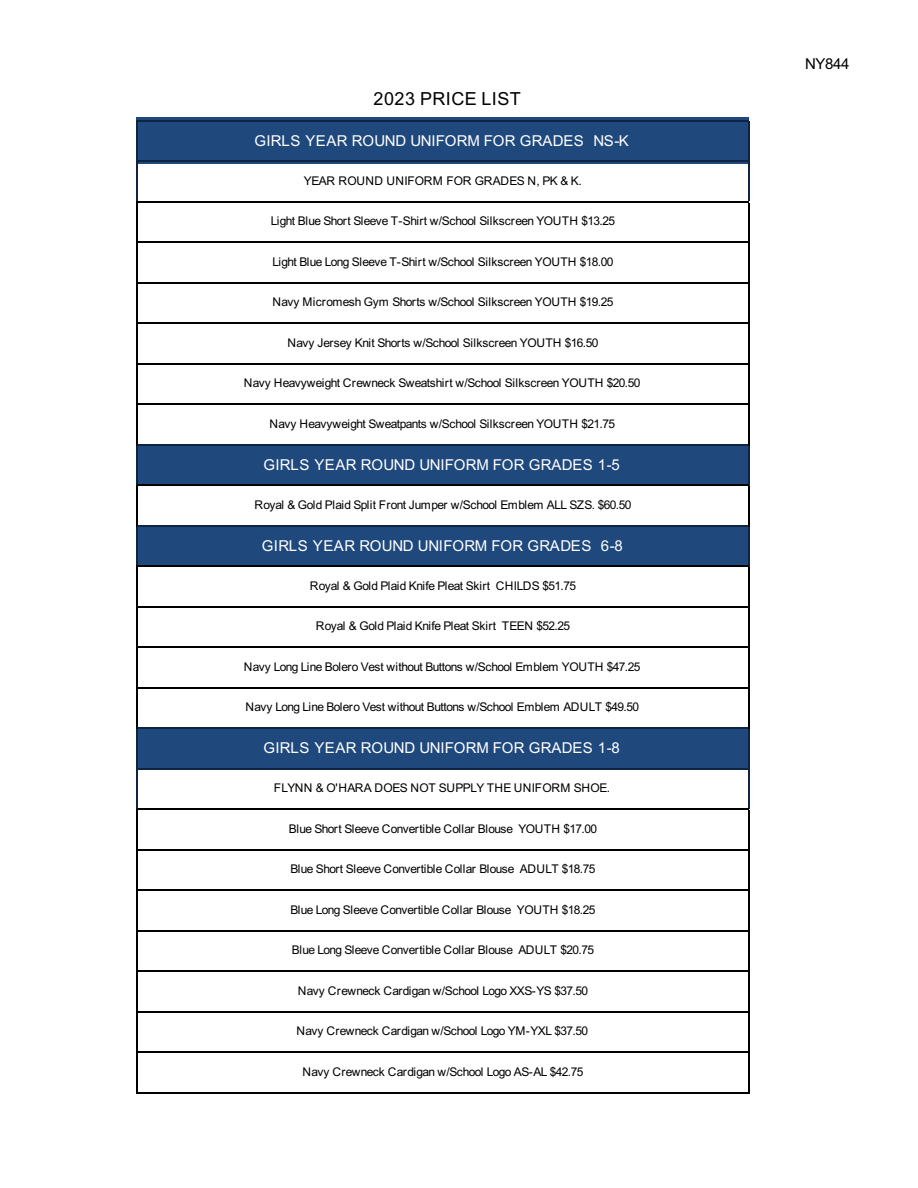
<style>
.page{position:relative;width:918px;height:1188px;background:#fff}
.page>*{position:absolute;margin:0;border:0;box-sizing:border-box;transform-origin:0 0}
.t1{font:18px "Arial";letter-spacing:.025em;color:#000}
.t2{font:15px "Arial";letter-spacing:.02em;color:#fff}
.t3{font:15px "Arial";letter-spacing:-.02em;color:#000}
.t4{font:12px "Arial";letter-spacing:-.04em;color:#000}
.t5{font:12px "Arial";letter-spacing:-.015em;color:#000}
.t6{font:12px "Arial";letter-spacing:-.005em;color:#000}
</style>
<div class="page">
<div style="left:136px;top:118px;width:612px;height:46px;background:#1f497d"></div>
<div style="left:137px;top:444px;width:612px;height:42px;background:#1f497d"></div>
<div style="left:137px;top:525px;width:612px;height:42px;background:#1f497d"></div>
<div style="left:137px;top:728px;width:612px;height:42px;background:#1f497d"></div>
<hr style="left:136px;top:120px;width:1px;height:81px;background:#0f2342">
<hr style="left:748px;top:122px;width:1px;height:79px;background:#0f2342">
<hr style="left:136px;top:201px;width:1px;height:245px;background:#000">
<hr style="left:748px;top:203px;width:1px;height:243px;background:#000">
<hr style="left:136px;top:446px;width:1px;height:39px;background:#0f2342">
<hr style="left:748px;top:446px;width:1px;height:39px;background:#0f2342">
<hr style="left:136px;top:485px;width:1px;height:42px;background:#000">
<hr style="left:748px;top:486px;width:1px;height:41px;background:#000">
<hr style="left:136px;top:527px;width:1px;height:39px;background:#0f2342">
<hr style="left:748px;top:527px;width:1px;height:39px;background:#0f2342">
<hr style="left:136px;top:566px;width:1px;height:163px;background:#000">
<hr style="left:748px;top:567px;width:1px;height:162px;background:#000">
<hr style="left:136px;top:729px;width:1px;height:80px;background:#0f2342">
<hr style="left:748px;top:729px;width:1px;height:80px;background:#0f2342">
<hr style="left:136px;top:809px;width:1px;height:285px;background:#000">
<hr style="left:748px;top:810px;width:1px;height:284px;background:#000">
<hr style="left:137px;top:120px;width:612px;height:2px;background:#0f2342">
<hr style="left:137px;top:161px;width:612px;height:1px;background:#0f2342">
<hr style="left:137px;top:201px;width:612px;height:2px;background:#000">
<hr style="left:137px;top:242px;width:612px;height:1px;background:#000">
<hr style="left:137px;top:282px;width:612px;height:2px;background:#000">
<hr style="left:137px;top:323px;width:612px;height:1px;background:#000">
<hr style="left:137px;top:363px;width:612px;height:2px;background:#000">
<hr style="left:137px;top:404px;width:612px;height:1px;background:#000">
<hr style="left:137px;top:444px;width:611px;height:2px;background:#0f2342">
<hr style="left:137px;top:485px;width:612px;height:1px;background:#000">
<hr style="left:137px;top:525px;width:611px;height:2px;background:#0f2342">
<hr style="left:137px;top:566px;width:612px;height:1px;background:#000">
<hr style="left:137px;top:606px;width:612px;height:2px;background:#000">
<hr style="left:137px;top:647px;width:612px;height:1px;background:#000">
<hr style="left:137px;top:687px;width:612px;height:2px;background:#000">
<hr style="left:137px;top:728px;width:611px;height:1px;background:#0f2342">
<hr style="left:137px;top:768px;width:612px;height:2px;background:#0f2342">
<hr style="left:137px;top:809px;width:612px;height:1px;background:#000">
<hr style="left:137px;top:849px;width:612px;height:2px;background:#000">
<hr style="left:137px;top:890px;width:612px;height:1px;background:#000">
<hr style="left:137px;top:930px;width:612px;height:2px;background:#000">
<hr style="left:137px;top:971px;width:612px;height:1px;background:#000">
<hr style="left:137px;top:1011px;width:612px;height:2px;background:#000">
<hr style="left:137px;top:1052px;width:612px;height:1px;background:#000">
<hr style="left:137px;top:1092px;width:612px;height:2px;background:#000">
<h1 class="t1" style="left:374px;top:89px;width:149px">2023 PRICE LIST</h1>
<p class="t2" style="left:254px;top:132px;width:376px">GIRLS YEAR ROUND UNIFORM FOR GRADES NS-K</p>
<p class="t4" style="left:304px;top:174px;width:279px">YEAR ROUND UNIFORM FOR GRADES N, PK &amp; K.</p>
<p class="t4" style="left:271px;top:214px;width:346px">Light Blue Short Sleeve T-Shirt w/School Silkscreen YOUTH $13.25</p>
<p class="t4" style="left:272px;top:255px;width:343px">Light Blue Long Sleeve T-Shirt w/School Silkscreen YOUTH $18.00</p>
<p class="t5" style="left:272px;top:295px;width:343px">Navy Micromesh Gym Shorts w/School Silkscreen YOUTH $19.25</p>
<p class="t4" style="left:287px;top:336px;width:313px">Navy Jersey Knit Shorts w/School Silkscreen YOUTH $16.50</p>
<p class="t4" style="left:244px;top:376px;width:398px">Navy Heavyweight Crewneck Sweatshirt w/School Silkscreen YOUTH $20.50</p>
<p class="t4" style="left:269px;top:417px;width:347px">Navy Heavyweight Sweatpants w/School Silkscreen YOUTH $21.75</p>
<p class="t2" style="left:263px;top:456px;width:358px">GIRLS YEAR ROUND UNIFORM FOR GRADES 1-5</p>
<p class="t4" style="left:254px;top:498px;width:379px">Royal &amp; Gold Plaid Split Front Jumper w/School Emblem ALL SZS. $60.50</p>
<p class="t2" style="left:262px;top:537px;width:362px">GIRLS YEAR ROUND UNIFORM FOR GRADES 6-8</p>
<p class="t4" style="left:310px;top:579px;width:268px">Royal &amp; Gold Plaid Knife Pleat Skirt CHILDS $51.75</p>
<p class="t4" style="left:316px;top:619px;width:256px">Royal &amp; Gold Plaid Knife Pleat Skirt TEEN $52.25</p>
<p class="t4" style="left:244px;top:660px;width:398px">Navy Long Line Bolero Vest without Buttons w/School Emblem YOUTH $47.25</p>
<p class="t4" style="left:245px;top:700px;width:395px">Navy Long Line Bolero Vest without Buttons w/School Emblem ADULT $49.50</p>
<p class="t2" style="left:263px;top:739px;width:358px">GIRLS YEAR ROUND UNIFORM FOR GRADES 1-8</p>
<p class="t6" style="left:274px;top:781px;width:338px">FLYNN &amp; O'HARA DOES NOT SUPPLY THE UNIFORM SHOE.</p>
<p class="t4" style="left:289px;top:822px;width:310px">Blue Short Sleeve Convertible Collar Blouse YOUTH $17.00</p>
<p class="t4" style="left:290px;top:862px;width:307px">Blue Short Sleeve Convertible Collar Blouse ADULT $18.75</p>
<p class="t4" style="left:290px;top:903px;width:307px">Blue Long Sleeve Convertible Collar Blouse YOUTH $18.25</p>
<p class="t4" style="left:292px;top:943px;width:304px">Blue Long Sleeve Convertible Collar Blouse ADULT $20.75</p>
<p class="t4" style="left:298px;top:984px;width:292px">Navy Crewneck Cardigan w/School Logo XXS-YS $37.50</p>
<p class="t4" style="left:296px;top:1024px;width:293px">Navy Crewneck Cardigan w/School Logo YM-YXL $37.50</p>
<p class="t4" style="left:302px;top:1065px;width:283px">Navy Crewneck Cardigan w/School Logo AS-AL $42.75</p>
<p class="t3" style="left:805px;top:55px;width:46px">NY844</p>
</div>
